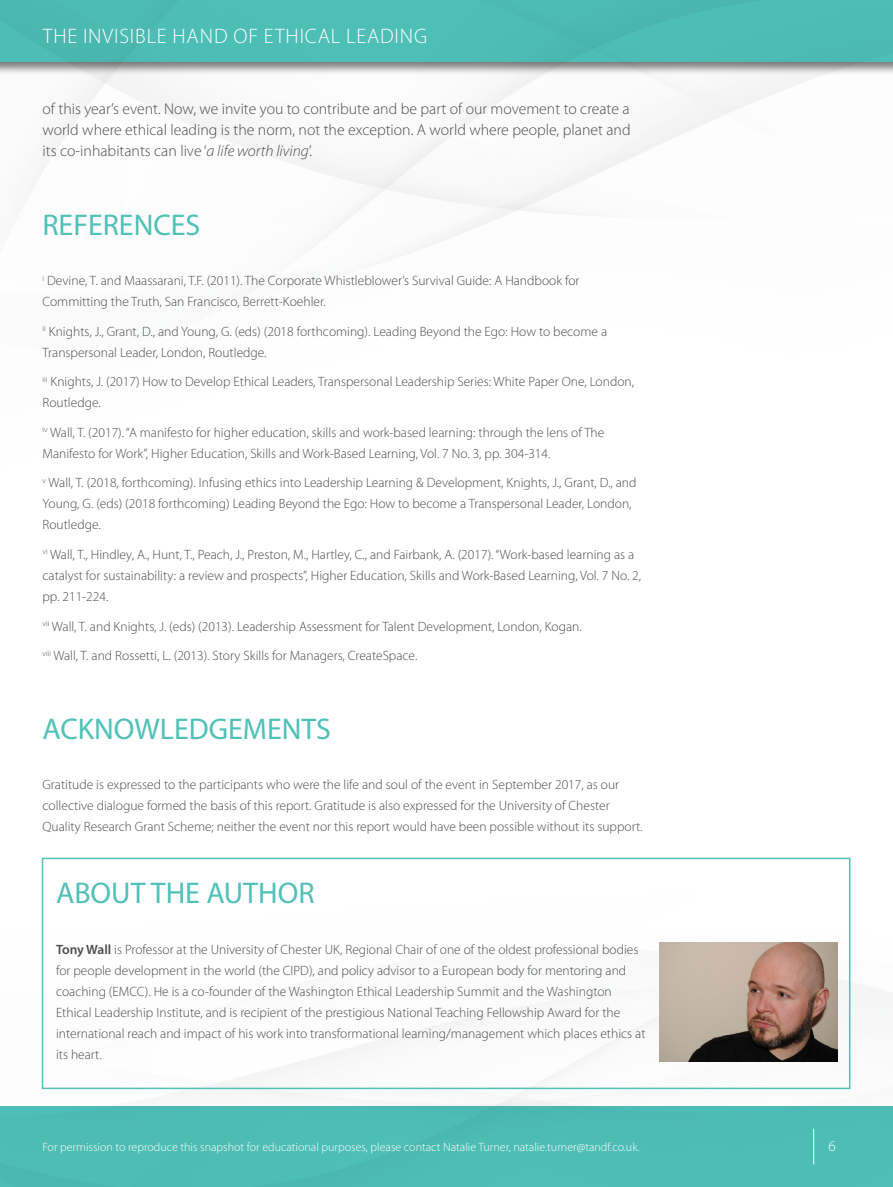
<style>
.page{position:relative;width:893px;height:1187px;background:#fff}
.page>*{position:absolute;margin:0;border:0;box-sizing:border-box;transform-origin:0 0}
.Heading{font:30px "Myriad Pro";color:#4fc1b8}
.t1{font:300 21px "Myriad Pro";letter-spacing:.04em;color:#fff}
.text{font:300 15.75px/21px "Myriad Pro";color:#4b4c4d;text-align:justify}
.t2{font:300 15px "Myriad Pro";color:#fff}
.text-2{font:300 13.5px/21px "Myriad Pro";color:#4b4c4d}
.t3{font:300 12px "Myriad Pro";color:#fff}
.s1{font-style:italic}
.s2{font-weight:600}
</style>
<div class="page">
<img style="left:30px;top:76px;width:863px;height:1030px">
<div style="left:0;top:1106px;width:893px;height:80px;background:#4fc1b8"></div>
<div style="left:0;top:0;width:893px;height:76px;background:#231f20;opacity:.6"></div>
<div style="left:0;top:0;width:893px;height:62px;background:#4fc1b8"></div>
<hr style="left:813px;top:1128px;width:1px;height:36px;background:#fff">
<div style="left:42px;top:857px;width:808px;height:232px;border:2px solid #4fc1b8"></div>
<img style="left:659px;top:942px;width:179px;height:119px">
<h2 class="t1" style="left:43px;top:24px;width:386px">THE INVISIBLE HAND OF ETHICAL LEADING</h2>
<p class="text" style="left:43px;top:98px;width:589px">of this year’s event. Now, we invite you to contribute and be part of our movement to create a world where ethical leading is the norm, not the exception. A world where people, planet and its co-inhabitants can live ‘<span class="s1">a life worth living</span>’.</p>
<p class="Heading" style="left:43px;top:206px;width:159px">REFERENCES</p>
<p class="text-2" style="left:43px;top:270px;width:538px"><sup>i</sup> Devine, T. and Maassarani, T.F. (2011). The Corporate Whistleblower’s Survival Guide: A Handbook for<br>Committing the Truth, San Francisco, Berrett-Koehler.</p>
<p class="text-2" style="left:43px;top:321px;width:566px"><sup>ii</sup> Knights, J., Grant, D., and Young, G. (eds) (2018 forthcoming). Leading Beyond the Ego: How to become a<br>Transpersonal Leader, London, Routledge.</p>
<p class="text-2" style="left:43px;top:371px;width:593px"><sup>iii</sup> Knights, J. (2017) How to Develop Ethical Leaders, Transpersonal Leadership Series: White Paper One, London,<br>Routledge.</p>
<p class="text-2" style="left:43px;top:422px;width:563px"><sup>iv</sup> Wall, T. (2017). “A manifesto for higher education, skills and work-based learning: through the lens of The<br>Manifesto for Work”, Higher Education, Skills and Work-Based Learning, Vol. 7 No. 3, pp. 304-314.</p>
<p class="text-2" style="left:43px;top:472px;width:595px"><sup>v</sup> Wall, T. (2018, forthcoming). Infusing ethics into Leadership Learning &amp; Development, Knights, J., Grant, D., and<br>Young, G. (eds) (2018 forthcoming) Leading Beyond the Ego: How to become a Transpersonal Leader, London,<br>Routledge.</p>
<p class="text-2" style="left:43px;top:544px;width:600px"><sup>vi</sup> Wall, T., Hindley, A., Hunt, T., Peach, J., Preston, M., Hartley, C., and Fairbank, A. (2017). “Work-based learning as a catalyst for sustainability: a review and prospects”, Higher Education, Skills and Work-Based Learning, Vol. 7 No. 2, pp. 211-224.</p>
<p class="text-2" style="left:43px;top:615px;width:541px"><sup>vii</sup> Wall, T. and Knights, J. (eds) (2013). Leadership Assessment for Talent Development, London, Kogan.</p>
<p class="text-2" style="left:43px;top:645px;width:376px"><sup>viii</sup> Wall, T. and Rossetti, L. (2013). Story Skills for Managers, CreateSpace.</p>
<p class="Heading" style="left:43px;top:710px;width:290px">ACKNOWLEDGEMENTS</p>
<p class="text-2" style="left:43px;top:774px;width:602px">Gratitude is expressed to the participants who were the life and soul of the event in September 2017, as our collective dialogue formed the basis of this report. Gratitude is also expressed for the University of Chester<br>Quality Research Grant Scheme; neither the event nor this report would have been possible without its support.</p>
<p class="Heading" style="left:56px;top:874px;width:260px">ABOUT THE AUTHOR</p>
<p class="text-2" style="left:56px;top:938px;width:591px"><span class="s2">Tony Wall</span> is Professor at the University of Chester UK, Regional Chair of one of the oldest professional bodies for people development in the world (the CIPD), and policy advisor to a European body for mentoring and coaching (EMCC). He is a co-founder of the Washington Ethical Leadership Summit and the Washington Ethical Leadership Institute, and is recipient of the prestigious National Teaching Fellowship Award for the international reach and impact of his work into transformational learning/management which places ethics at its heart.</p>
<p class="t3" style="left:43px;top:1140px;width:599px">For permission to reproduce this snapshot for educational purposes, please contact Natalie Turner, natalie.turner@tandf.co.uk.</p>
<p class="t2" style="left:828px;top:1137px;width:9px">6</p>
</div>
